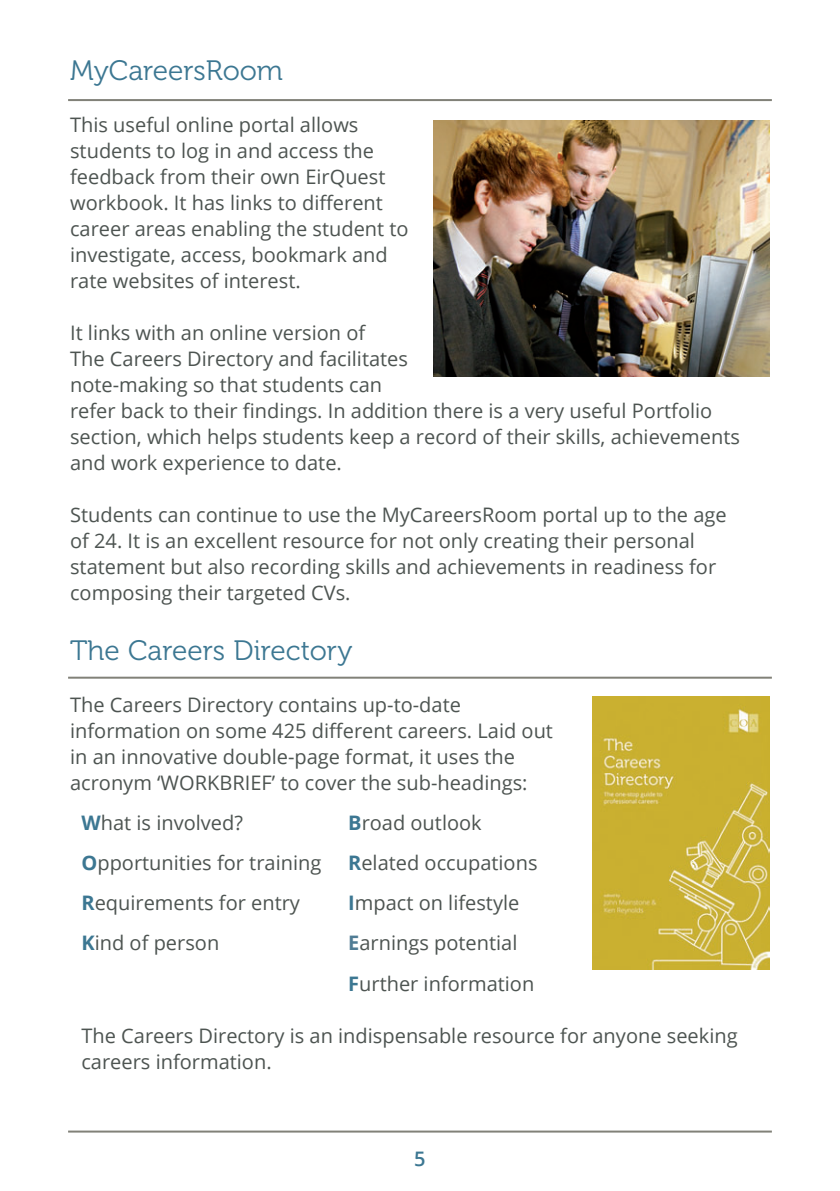
<style>
.page{position:relative;width:840px;height:1191px;background:#fff}
.page>*{position:absolute;margin:0;border:0;box-sizing:border-box;transform-origin:0 0}
.Heading{font:28px "Museo 300";color:#3c7792}
.t1{font:20px/26px "Open Sans";color:#4d5451}
.Page_Number{font:600 20px "Open Sans";color:#3c7792}
.s1{font-weight:700;color:#3c7792}
.s2{font-weight:700;color:#507c94}
</style>
<div class="page">
<img style="left:433px;top:120px;width:336px;height:257px">
<hr style="left:68px;top:99px;width:703px;height:2px;background:#818178">
<hr style="left:68px;top:1130px;width:703px;height:2px;background:#818178">
<hr style="left:68px;top:676px;width:703px;height:2px;background:#818178">
<img style="left:592px;top:697px;width:177px;height:272px">
<p class="Heading" style="left:70px;top:55px;width:214px">MyCareersRoom</p>
<p class="t1" style="left:70px;top:111px;width:340px">This useful online portal allows students to log in and access the feedback from their own EirQuest workbook. It has links to different career areas enabling the student to investigate, access, bookmark and rate websites of interest.</p>
<p class="t1" style="left:70px;top:319px;width:671px">It links with an online version of<br>The Careers Directory and facilitates<br>note-making so that students can<br>refer back to their findings. In addition there is a very useful Portfolio section, which helps students keep a record of their skills, achievements and work experience to date.</p>
<p class="t1" style="left:70px;top:501px;width:657px">Students can continue to use the MyCareersRoom portal up to the age of 24. It is an excellent resource for not only creating their personal statement but also recording skills and achievements in readiness for composing their targeted CVs.</p>
<p class="Heading" style="left:70px;top:635px;width:284px">The Careers Directory</p>
<p class="t1" style="left:70px;top:691px;width:484px">The Careers Directory contains up-to-date information on some 425 different careers. Laid out in an innovative double-page format, it uses the acronym ‘WORKBRIEF’ to cover the sub-headings:</p>
<p class="t1" style="left:81px;top:809px;width:163px"><span class="s1">W</span>hat is involved?</p>
<p class="t1" style="left:348px;top:809px;width:135px"><span class="s1">B</span>road outlook</p>
<p class="t1" style="left:81px;top:849px;width:241px"><span class="s1">O</span>pportunities for training</p>
<p class="t1" style="left:348px;top:849px;width:191px"><span class="s1">R</span>elated occupations</p>
<p class="t1" style="left:81px;top:889px;width:220px"><span class="s1">R</span>equirements for entry</p>
<p class="t1" style="left:348px;top:889px;width:173px"><span class="s1">I</span>mpact on lifestyle</p>
<p class="t1" style="left:81px;top:929px;width:139px"><span class="s1">K</span>ind of person</p>
<p class="t1" style="left:348px;top:929px;width:171px"><span class="s2">E</span>arnings potential</p>
<p class="t1" style="left:348px;top:969px;width:187px"><span class="s1">F</span>urther information</p>
<p class="t1" style="left:81px;top:1021px;width:657px">The Careers Directory is an indispensable resource for anyone seeking careers information.</p>
<p class="Page_Number" style="left:414px;top:1145px;width:13px">5</p>
</div>
